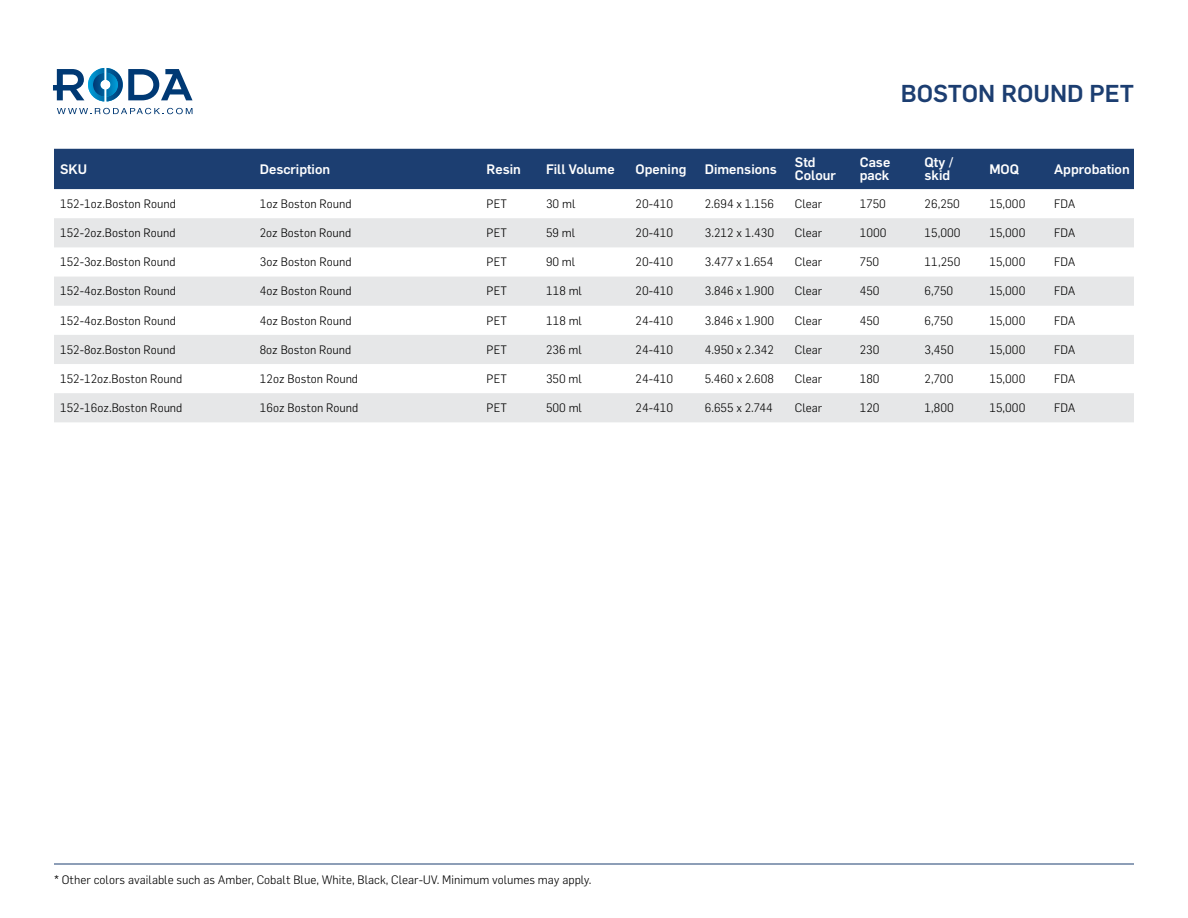
<style>
.page{position:relative;width:1188px;height:918px;background:#fff}
.page>*{position:absolute;margin:0;border:0;box-sizing:border-box;transform-origin:0 0}
.t1{font:500 24px "Flama";color:#1c3e71}
.t2{font:500 13.5px/13.5px "Flama";color:#fff}
.t3{font:300 12px "Flama";color:#000}
</style>
<div class="page">
<svg style="left:57px;top:108px;width:136px;height:6px"></svg>
<svg style="left:53px;top:68px;width:140px;height:33px"></svg>
<img style="left:88px;top:68px;width:16px;height:33px">
<img style="left:107px;top:68px;width:16px;height:33px">
<img style="left:93px;top:73px;width:11px;height:24px">
<img style="left:107px;top:73px;width:11px;height:24px">
<hr style="left:54px;top:864px;width:1080px;height:1px;background:#1c3e71">
<div style="left:54px;top:149px;width:1080px;height:40px;background:#1c3e71"></div>
<svg style="left:54px;top:218px;width:1080px;height:204px;fill:#e6e7e8"></svg>
<h1 class="t1" style="left:901px;top:79px;width:235px">BOSTON ROUND PET</h1>
<p class="t2" style="left:60px;top:162px;width:29px">SKU</p>
<p class="t2" style="left:260px;top:162px;width:72px">Description</p>
<p class="t2" style="left:487px;top:162px;width:36px">Resin</p>
<p class="t2" style="left:546px;top:162px;width:70px">Fill Volume</p>
<p class="t2" style="left:636px;top:162px;width:52px">Opening</p>
<p class="t2" style="left:705px;top:162px;width:74px">Dimensions</p>
<p class="t2" style="left:795px;top:155px;width:43px">Std<br>Colour</p>
<p class="t2" style="left:860px;top:155px;width:32px">Case pack</p>
<p class="t2" style="left:925px;top:155px;width:30px">Qty / skid</p>
<p class="t2" style="left:989px;top:162px;width:31px">MOQ</p>
<p class="t2" style="left:1054px;top:162px;width:77px">Approbation</p>
<p class="t3" style="left:60px;top:196px;width:117px">152-1oz.Boston Round</p>
<p class="t3" style="left:260px;top:196px;width:93px">1oz Boston Round</p>
<p class="t3" style="left:487px;top:196px;width:22px">PET</p>
<p class="t3" style="left:546px;top:196px;width:31px">30 ml</p>
<p class="t3" style="left:636px;top:196px;width:39px">20-410</p>
<p class="t3" style="left:705px;top:196px;width:71px">2.694 x 1.156</p>
<p class="t3" style="left:795px;top:196px;width:29px">Clear</p>
<p class="t3" style="left:860px;top:196px;width:28px">1750</p>
<p class="t3" style="left:925px;top:196px;width:37px">26,250</p>
<p class="t3" style="left:989px;top:196px;width:38px">15,000</p>
<p class="t3" style="left:1054px;top:196px;width:23px">FDA</p>
<p class="t3" style="left:60px;top:226px;width:117px">152-2oz.Boston Round</p>
<p class="t3" style="left:260px;top:226px;width:93px">2oz Boston Round</p>
<p class="t3" style="left:487px;top:226px;width:22px">PET</p>
<p class="t3" style="left:546px;top:226px;width:31px">59 ml</p>
<p class="t3" style="left:636px;top:226px;width:39px">20-410</p>
<p class="t3" style="left:705px;top:226px;width:71px">3.212 x 1.430</p>
<p class="t3" style="left:795px;top:226px;width:29px">Clear</p>
<p class="t3" style="left:860px;top:226px;width:28px">1000</p>
<p class="t3" style="left:925px;top:226px;width:38px">15,000</p>
<p class="t3" style="left:989px;top:226px;width:38px">15,000</p>
<p class="t3" style="left:1054px;top:226px;width:23px">FDA</p>
<p class="t3" style="left:60px;top:255px;width:117px">152-3oz.Boston Round</p>
<p class="t3" style="left:260px;top:255px;width:93px">3oz Boston Round</p>
<p class="t3" style="left:487px;top:255px;width:22px">PET</p>
<p class="t3" style="left:546px;top:255px;width:31px">90 ml</p>
<p class="t3" style="left:636px;top:255px;width:39px">20-410</p>
<p class="t3" style="left:705px;top:255px;width:70px">3.477 x 1.654</p>
<p class="t3" style="left:795px;top:255px;width:29px">Clear</p>
<p class="t3" style="left:860px;top:255px;width:21px">750</p>
<p class="t3" style="left:925px;top:255px;width:37px">11,250</p>
<p class="t3" style="left:989px;top:255px;width:38px">15,000</p>
<p class="t3" style="left:1054px;top:255px;width:23px">FDA</p>
<p class="t3" style="left:60px;top:284px;width:117px">152-4oz.Boston Round</p>
<p class="t3" style="left:260px;top:284px;width:93px">4oz Boston Round</p>
<p class="t3" style="left:487px;top:284px;width:22px">PET</p>
<p class="t3" style="left:546px;top:284px;width:38px">118 ml</p>
<p class="t3" style="left:636px;top:284px;width:39px">20-410</p>
<p class="t3" style="left:705px;top:284px;width:71px">3.846 x 1.900</p>
<p class="t3" style="left:795px;top:284px;width:29px">Clear</p>
<p class="t3" style="left:860px;top:284px;width:21px">450</p>
<p class="t3" style="left:925px;top:284px;width:30px">6,750</p>
<p class="t3" style="left:989px;top:284px;width:38px">15,000</p>
<p class="t3" style="left:1054px;top:284px;width:23px">FDA</p>
<p class="t3" style="left:60px;top:313px;width:117px">152-4oz.Boston Round</p>
<p class="t3" style="left:260px;top:313px;width:93px">4oz Boston Round</p>
<p class="t3" style="left:487px;top:313px;width:22px">PET</p>
<p class="t3" style="left:546px;top:313px;width:38px">118 ml</p>
<p class="t3" style="left:636px;top:313px;width:39px">24-410</p>
<p class="t3" style="left:705px;top:313px;width:71px">3.846 x 1.900</p>
<p class="t3" style="left:795px;top:313px;width:29px">Clear</p>
<p class="t3" style="left:860px;top:313px;width:21px">450</p>
<p class="t3" style="left:925px;top:313px;width:30px">6,750</p>
<p class="t3" style="left:989px;top:313px;width:38px">15,000</p>
<p class="t3" style="left:1054px;top:313px;width:23px">FDA</p>
<p class="t3" style="left:60px;top:342px;width:117px">152-8oz.Boston Round</p>
<p class="t3" style="left:260px;top:342px;width:93px">8oz Boston Round</p>
<p class="t3" style="left:487px;top:342px;width:22px">PET</p>
<p class="t3" style="left:546px;top:342px;width:37px">236 ml</p>
<p class="t3" style="left:636px;top:342px;width:39px">24-410</p>
<p class="t3" style="left:705px;top:342px;width:71px">4.950 x 2.342</p>
<p class="t3" style="left:795px;top:342px;width:29px">Clear</p>
<p class="t3" style="left:860px;top:342px;width:21px">230</p>
<p class="t3" style="left:925px;top:342px;width:31px">3,450</p>
<p class="t3" style="left:989px;top:342px;width:38px">15,000</p>
<p class="t3" style="left:1054px;top:342px;width:23px">FDA</p>
<p class="t3" style="left:60px;top:371px;width:124px">152-12oz.Boston Round</p>
<p class="t3" style="left:260px;top:371px;width:100px">12oz Boston Round</p>
<p class="t3" style="left:487px;top:371px;width:22px">PET</p>
<p class="t3" style="left:546px;top:371px;width:37px">350 ml</p>
<p class="t3" style="left:636px;top:371px;width:39px">24-410</p>
<p class="t3" style="left:705px;top:371px;width:71px">5.460 x 2.608</p>
<p class="t3" style="left:795px;top:371px;width:29px">Clear</p>
<p class="t3" style="left:860px;top:371px;width:21px">180</p>
<p class="t3" style="left:925px;top:371px;width:30px">2,700</p>
<p class="t3" style="left:989px;top:371px;width:38px">15,000</p>
<p class="t3" style="left:1054px;top:371px;width:23px">FDA</p>
<p class="t3" style="left:60px;top:401px;width:124px">152-16oz.Boston Round</p>
<p class="t3" style="left:260px;top:401px;width:100px">16oz Boston Round</p>
<p class="t3" style="left:487px;top:401px;width:22px">PET</p>
<p class="t3" style="left:546px;top:401px;width:38px">500 ml</p>
<p class="t3" style="left:636px;top:401px;width:39px">24-410</p>
<p class="t3" style="left:705px;top:401px;width:70px">6.655 x 2.744</p>
<p class="t3" style="left:795px;top:401px;width:29px">Clear</p>
<p class="t3" style="left:860px;top:401px;width:21px">120</p>
<p class="t3" style="left:925px;top:401px;width:31px">1,800</p>
<p class="t3" style="left:989px;top:401px;width:38px">15,000</p>
<p class="t3" style="left:1054px;top:401px;width:23px">FDA</p>
<p class="t3" style="left:54px;top:872px;width:539px">* Other colors available such as Amber, Cobalt Blue, White, Black, Clear-UV. Minimum volumes may apply.</p>
</div>
